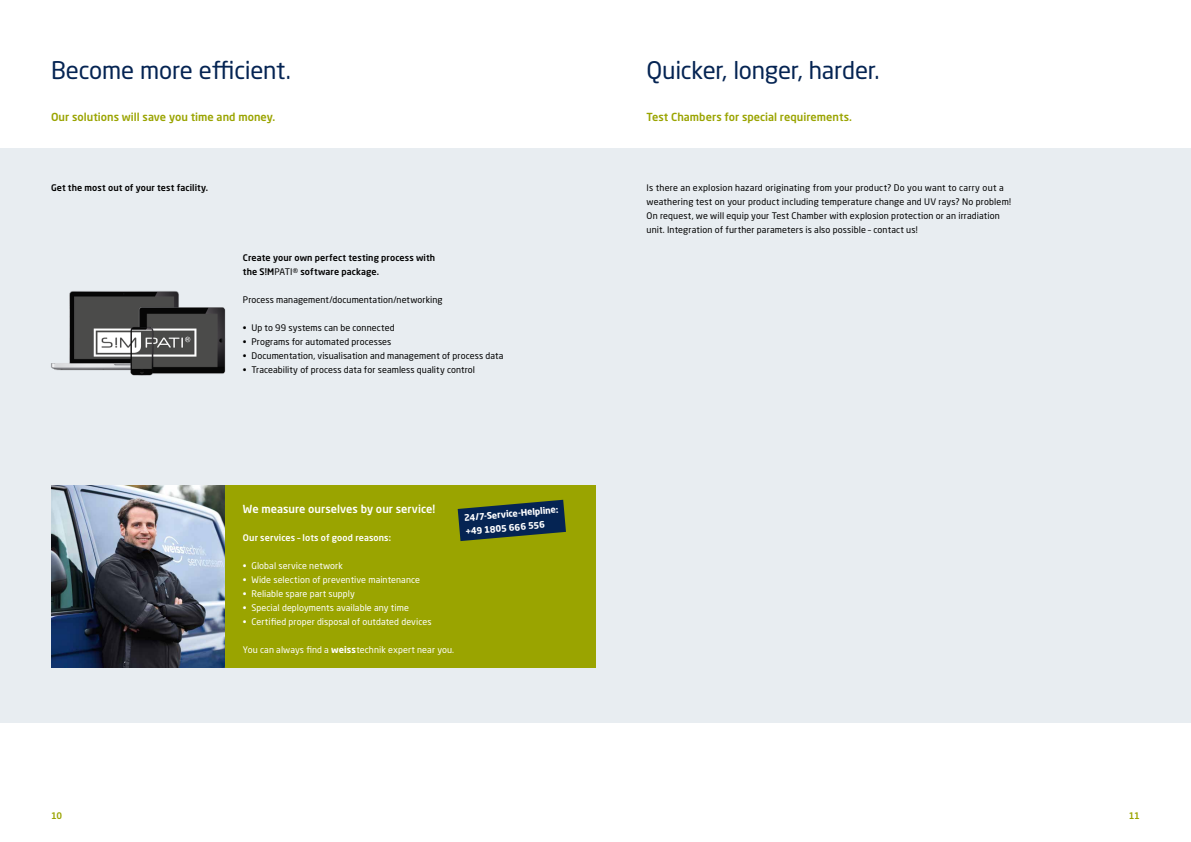
<style>
.page{position:relative;width:1191px;height:842px;background:#fff}
.page>*{position:absolute;margin:0;border:0;box-sizing:border-box;transform-origin:0 0}
.t1{font:24px "Neo Sans W1 G";letter-spacing:-.01em;color:#052453}
.t2{font:500 11px "Neo Sans W1 G";color:#9aa400}
.t3{font:500 11px "Neo Sans W1 G";letter-spacing:.005em;color:#fff}
.t4{font:9px/14px "Neo Sans W1 G";letter-spacing:.015em;color:#000}
.t5{font:9px "Neo Sans W1 G";letter-spacing:.005em;color:#fff}
.t6{font:500 9px/14px "Neo Sans W1 G";letter-spacing:.01em;color:#000}
.t7{font:700 9px/14px "Neo Sans W1 G";color:#fff}
.t8{font:500 9px "Neo Sans W1 G";letter-spacing:.01em;color:#fff}
.t9{font:500 9px "Neo Sans W1 G";color:#9aa400}
.s1{font-weight:400}
.s2{font-weight:700}
</style>
<div class="page">
<div style="left:0;top:149px;width:1191px;height:574px;background:#e8edf1"></div>
<div style="left:224px;top:485px;width:371px;height:182px;background:#9aa400"></div>
<img style="left:51px;top:291px;width:175px;height:85px">
<img style="left:51px;top:485px;width:173px;height:182px">
<svg style="left:458px;top:500px;width:108px;height:41px"></svg>
<h1 class="t1" style="left:51px;top:56px;width:241px">Become more efficient.</h1>
<p class="t2" style="left:51px;top:110px;width:226px">Our solutions will save you time and money.</p>
<p class="t6" style="left:51px;top:180px;width:159px">Get the most out of your test facility.</p>
<p class="t6" style="left:243px;top:250px;width:194px">Create your own perfect testing process with the S!M<span class="s1">PATI®</span> software package.</p>
<p class="t4" style="left:243px;top:293px;width:201px">Process management/documentation/networking</p>
<p class="t4" style="left:243px;top:321px;width:153px">• Up to 99 systems can be connected</p>
<p class="t4" style="left:243px;top:335px;width:150px">• Programs for automated processes</p>
<p class="t4" style="left:243px;top:349px;width:262px">• Documentation, visualisation and management of process data</p>
<p class="t4" style="left:243px;top:363px;width:233px">• Traceability of process data for seamless quality control</p>
<p class="t3" style="left:243px;top:502px;width:194px">We measure ourselves by our service!</p>
<p class="t8" style="left:243px;top:532px;width:150px">Our services – lots of good reasons:</p>
<p class="t5" style="left:243px;top:560px;width:101px">• Global service network</p>
<p class="t5" style="left:243px;top:574px;width:179px">• Wide selection of preventive maintenance</p>
<p class="t5" style="left:243px;top:588px;width:113px">• Reliable spare part supply</p>
<p class="t5" style="left:243px;top:602px;width:167px">• Special deployments available any time</p>
<p class="t5" style="left:243px;top:616px;width:190px">• Certified proper disposal of outdated devices</p>
<p class="t5" style="left:243px;top:644px;width:213px">You can always find a <span class="s2">weiss</span>technik expert near you.</p>
<p class="t7" style="left:463px;top:510px;width:96px;rotate:-5deg">24/7-Service-Helpline: +49 1805 666 556</p>
<h1 class="t1" style="left:646px;top:56px;width:235px">Quicker, longer, harder.</h1>
<p class="t2" style="left:646px;top:110px;width:207px">Test Chambers for special requirements.</p>
<p class="t4" style="left:646px;top:181px;width:366px">Is there an explosion hazard originating from your product? Do you want to carry out a weathering test on your product including temperature change and UV rays? No problem!<br>On request, we will equip your Test Chamber with explosion protection or an irradiation unit. Integration of further parameters is also possible – contact us!</p>
<p class="t9" style="left:51px;top:810px;width:13px">10</p>
<p class="t9" style="left:1128px;top:810px;width:13px">11</p>
</div>
